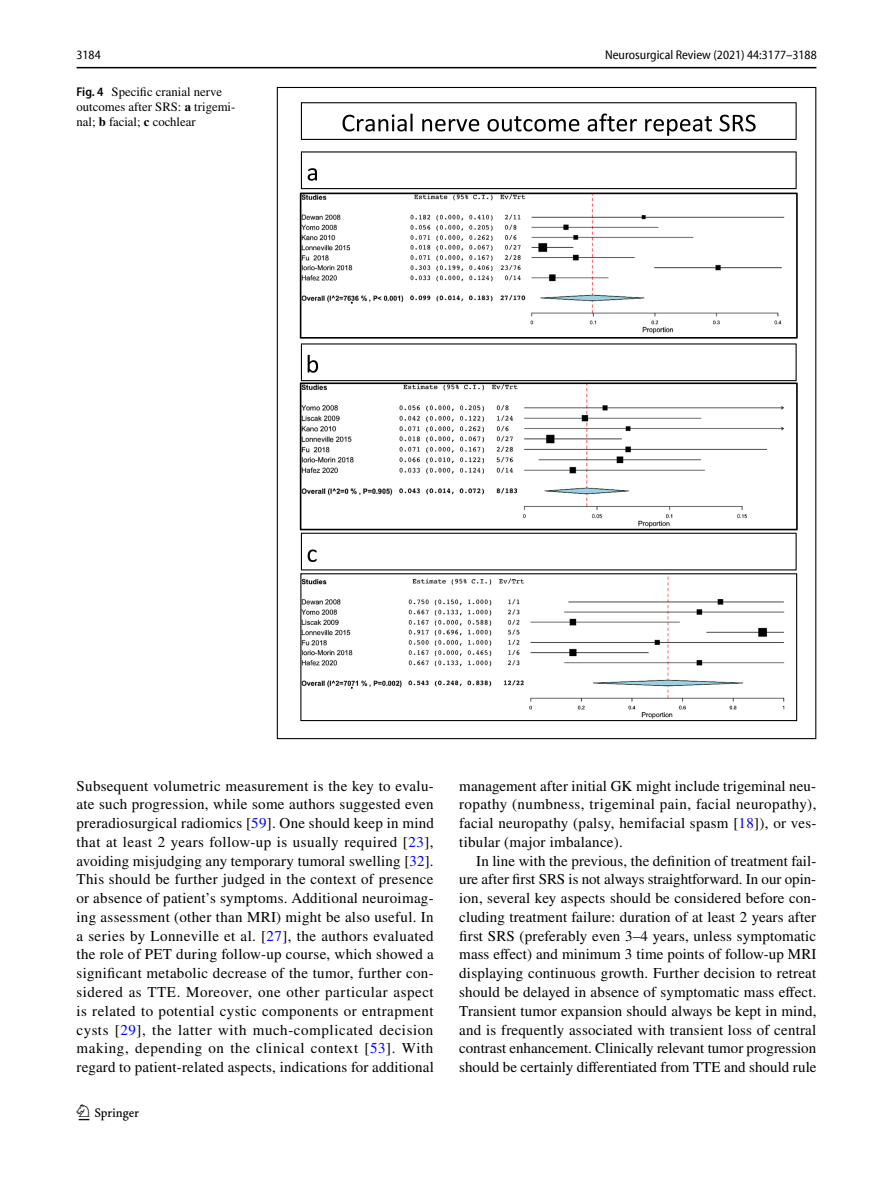
<style>
.page{position:relative;width:893px;height:1187px;background:#fff}
.page>*{position:absolute;margin:0;border:0;box-sizing:border-box;transform-origin:0 0}
.t1{font:22.5px "Springnew Regular 2";color:#000}
.t2{font:15px/18.8px "STIX";letter-spacing:.01em;color:#000;text-align:justify}
.t3{font:12.75px/15px "STIX";color:#000}
.t4{font:semi-condensed 12.75px "Myriad Pro Unic";color:#000}
.s1{font-family:"Myriad Pro";font-weight:600;font-stretch:semi-condensed}
.s2{font-weight:700}
.s3{color:#00f}
</style>
<div class="page">
<hr style="left:77px;top:67px;width:739px;height:1px;background:#000">
<svg style="left:277px;top:87px;width:539px;height:652px"></svg>
<svg style="left:301px;top:151px;width:496px;height:38px"></svg>
<svg style="left:301px;top:343px;width:496px;height:38px"></svg>
<svg style="left:301px;top:532px;width:496px;height:38px"></svg>
<svg style="left:301px;top:102px;width:496px;height:38px"></svg>
<svg style="left:300px;top:573px;width:497px;height:148px"></svg>
<svg style="left:300px;top:192px;width:498px;height:146px"></svg>
<svg style="left:300px;top:382px;width:498px;height:148px"></svg>
<p class="t4" style="left:76px;top:50px;width:26px">3184</p>
<p class="t4" style="left:605px;top:50px;width:213px">Neurosurgical Review (2021) 44:3177–3188</p>
<p class="t3" style="left:77px;top:85px;width:160px"><span class="s1">Fig. 4</span> Specific cranial nerve outcomes after SRS: <span class="s2">a</span> trigemi&shy;nal; <span class="s2">b</span> facial; <span class="s2">c</span> cochlear</p>
<p class="t2" style="left:77px;top:777px;width:359px">Subsequent volumetric measurement is the key to evalu&shy;ate such progression, while some authors suggested even preradiosurgical radiomics [<span class="s3">59</span>]. One should keep in mind that at least 2 years follow-up is usually required [<span class="s3">23</span>], avoiding misjudging any temporary tumoral swelling [<span class="s3">32</span>].<br>This should be further judged in the context of presence or absence of patient’s symptoms. Additional neuroimag&shy;ing assessment (other than MRI) might be also useful. In a series by Lonneville et al. [<span class="s3">27</span>], the authors evaluated the role of PET during follow-up course, which showed a significant metabolic decrease of the tumor, further con&shy;sidered as TTE. Moreover, one other particular aspect is related to potential cystic components or entrapment cysts [<span class="s3">29</span>], the latter with much-complicated decision making, depending on the clinical context [<span class="s3">53</span>]. With regard to patient-related aspects, indications for additional</p>
<p class="t2" style="left:459px;top:777px;width:359px">management after initial GK might include trigeminal neu&shy;ropathy (numbness, trigeminal pain, facial neuropathy), facial neuropathy (palsy, hemifacial spasm [<span class="s3">18</span>]), or ves&shy;tibular (major imbalance).</p>
<p class="t2" style="left:459px;top:852px;width:359px;text-indent:17px">In line with the previous, the definition of treatment fail&shy;ure after first SRS is not always straightforward. In our opin&shy;ion, several key aspects should be considered before con&shy;cluding treatment failure: duration of at least 2 years after first SRS (preferably even 3–4 years, unless symptomatic mass effect) and minimum 3 time points of follow-up MRI displaying continuous growth. Further decision to retreat should be delayed in absence of symptomatic mass effect.<br>Transient tumor expansion should always be kept in mind, and is frequently associated with transient loss of central contrast enhancement. Clinically relevant tumor progression should be certainly differentiated from TTE and should rule</p>
<h1 class="t1" style="left:79px;top:1104px;width:62px">1 3</h1>
</div>
